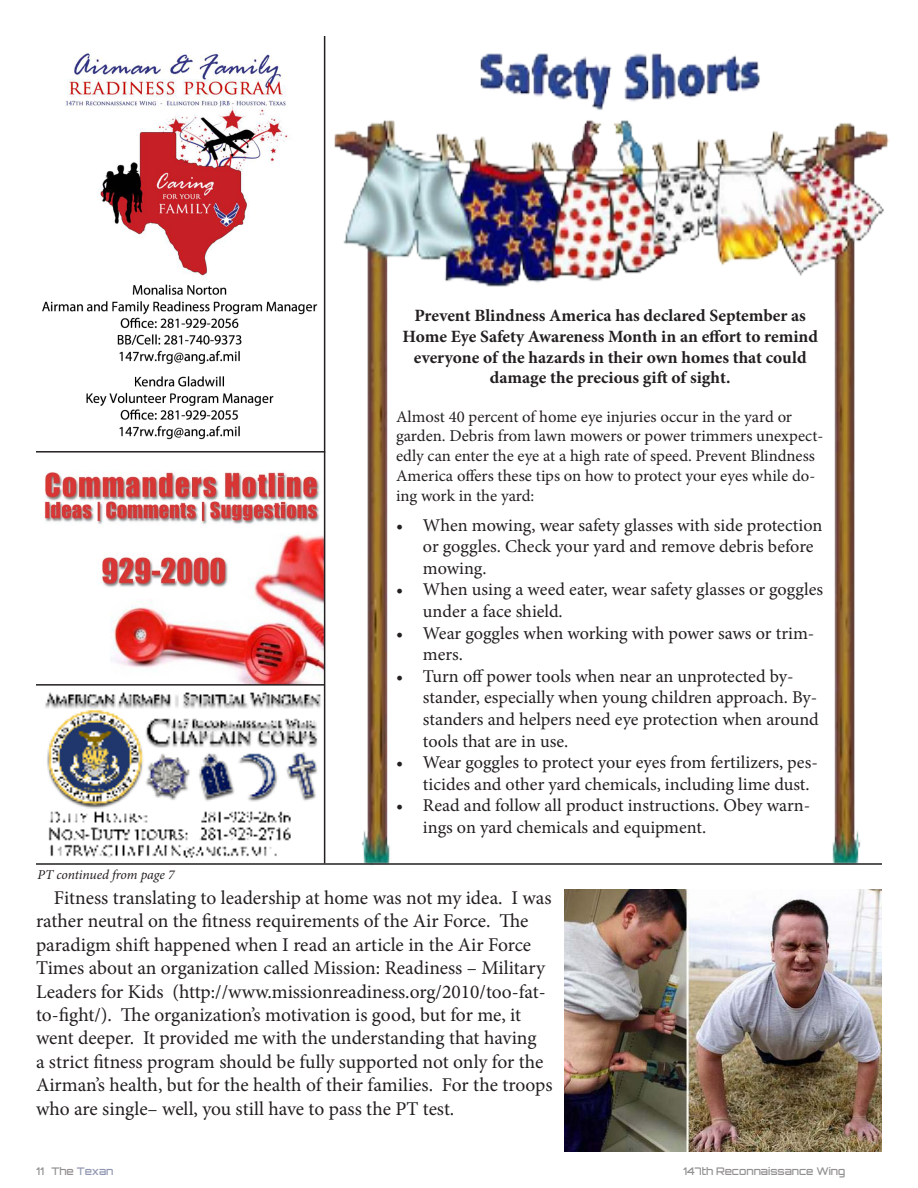
<style>
.page{position:relative;width:918px;height:1188px;background:#fff}
.page>*{position:absolute;margin:0;border:0;box-sizing:border-box;transform-origin:0 0}
.t1{font:19.5px/23.4px "Minion Pro";color:#231f20}
.t2{font:18px/21.6px "Minion Pro";color:#231f20}
.t3{font:700 17.25px/20.7px "Minion Pro";color:#231f20;text-align:center}
.t4{font:16.5px/19.8px "Minion Pro";color:#231f20}
.t5{font:italic 13.5px "Minion Pro";letter-spacing:-.01em;color:#231f20}
.t6{font:500 10.5px "Orbitron";color:#231f20}
.s1{color:#202c63}
</style>
<div class="page">
<img style="left:45px;top:684px;width:281px;height:175px">
<img style="left:44px;top:464px;width:280px;height:220px">
<img style="left:42px;top:52px;width:276px;height:388px">
<hr style="left:36px;top:451px;width:289px;height:2px;background:#231f20">
<hr style="left:324px;top:36px;width:1px;height:827px;background:#231f20">
<img style="left:334px;top:53px;width:555px;height:813px">
<hr style="left:36px;top:684px;width:289px;height:2px;background:#231f20">
<hr style="left:36px;top:863px;width:846px;height:2px;background:#231f20">
<img style="left:564px;top:890px;width:318px;height:262px">
<p class="t5" style="left:38px;top:865px;width:139px">PT continued from page 7</p>
<p class="t3" style="left:402px;top:305px;width:417px">Prevent Blindness America has declared September as Home Eye Safety Awareness Month in an effort to remind everyone of the hazards in their own homes that could damage the precious gift of sight.</p>
<p class="t4" style="left:396px;top:407px;width:429px">Almost 40 percent of home eye injuries occur in the yard or garden. Debris from lawn mowers or power trimmers unexpect&shy;edly can enter the eye at a high rate of speed. Prevent Blindness America offers these tips on how to protect your eyes while do&shy;ing work in the yard:</p>
<p class="t2" style="left:423px;top:514px;width:401px;text-indent:-27px">• When mowing, wear safety glasses with side protection or goggles. Check your yard and remove debris before mowing.</p>
<p class="t2" style="left:423px;top:579px;width:402px;text-indent:-27px">• When using a weed eater, wear safety glasses or goggles under a face shield.</p>
<p class="t2" style="left:423px;top:622px;width:393px;text-indent:-27px">• Wear goggles when working with power saws or trim&shy;mers.</p>
<p class="t2" style="left:423px;top:665px;width:397px;text-indent:-27px">• Turn off power tools when near an unprotected by&shy;stander, especially when young children approach. By&shy;standers and helpers need eye protection when around tools that are in use.</p>
<p class="t2" style="left:423px;top:752px;width:396px;text-indent:-27px">• Wear goggles to protect your eyes from fertilizers, pes&shy;ticides and other yard chemicals, including lime dust.</p>
<p class="t2" style="left:423px;top:795px;width:389px;text-indent:-27px">• Read and follow all product instructions. Obey warn&shy;ings on yard chemicals and equipment.</p>
<p class="t1" style="left:36px;top:886px;width:518px;text-indent:18px">Fitness translating to leadership at home was not my idea. I was rather neutral on the fitness requirements of the Air Force. The paradigm shift happened when I read an article in the Air Force Times about an organization called Mission: Readiness – Military Leaders for Kids (http://www.missionreadiness.org/2010/too-fat&shy;to-fight/). The organization’s motivation is good, but for me, it went deeper. It provided me with the understanding that having<br>a strict fitness program should be fully supported not only for the Airman’s health, but for the health of their families. For the troops who are single– well, you still have to pass the PT test.</p>
<p class="t6" style="left:36px;top:1165px;width:79px">11 The <span class="s1">Texan</span></p>
<p class="t6" style="left:683px;top:1165px;width:164px">147th Reconnaissance Wing</p>
</div>
